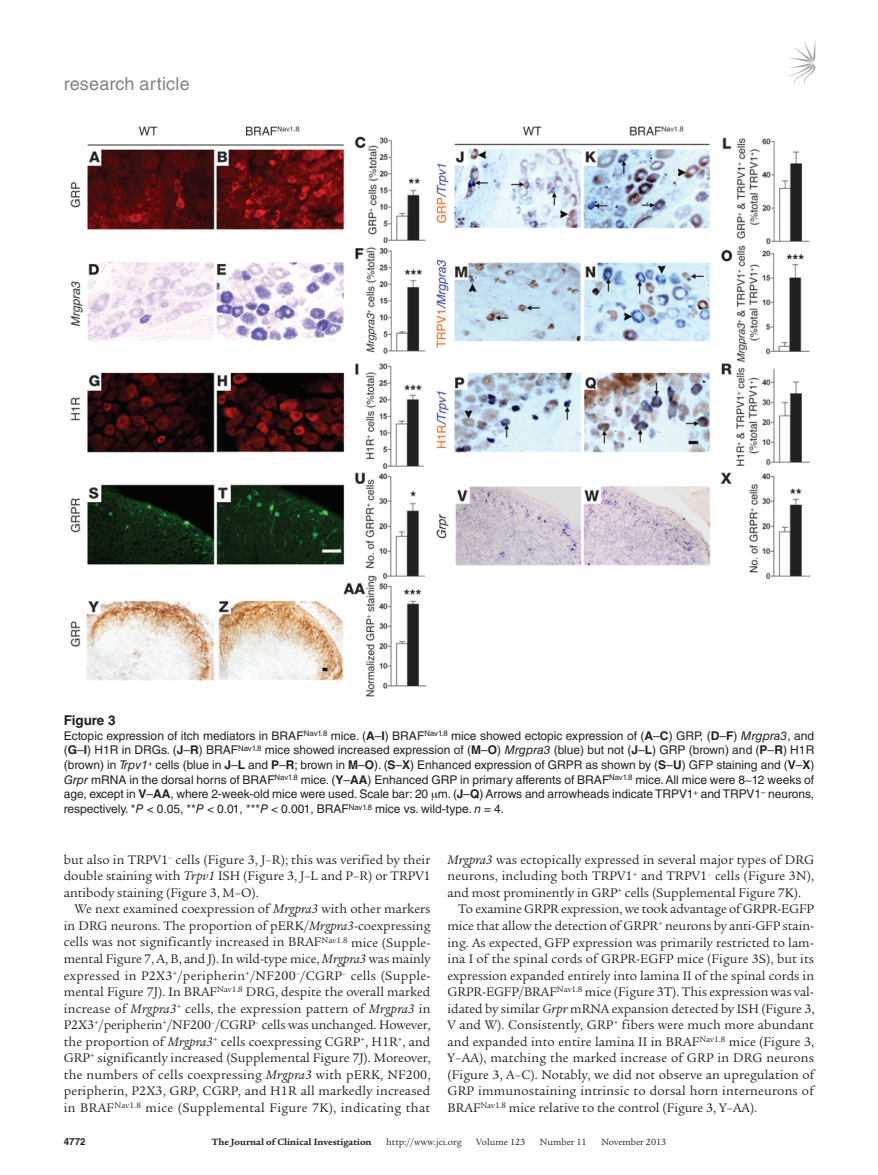
<style>
.page{position:relative;width:878px;height:1175px;background:#fff}
.page>*{position:absolute;margin:0;border:0;box-sizing:border-box;transform-origin:0 0}
.t1{font:18px "Helvetica LT Std";letter-spacing:.01em;color:#808285}
.t2{font:13.5px/16.5px "Legacy Serif Std";letter-spacing:.005em;color:#231f20;text-align:justify}
.t3{font:700 13.5px "Helvetica LT Std";color:#231f20}
.t4{font:12px/14.7px "Helvetica LT Std";color:#231f20;text-align:justify}
.t5{font:9.75px "Legacy Serif Std";color:#231f20}
.t6{font:700 9.75px "Legacy Serif Std";color:#231f20}
.t7{font:700 9.75px "Helvetica LT Std";color:#231f20}
.s1{font-weight:700}
.s2{font-style:italic}
</style>
<div class="page">
<svg style="left:789px;top:42px;width:26px;height:43px"></svg>
<img style="left:70px;top:126px;width:741px;height:571px">
<h1 class="t1" style="left:64px;top:73px;width:127px">research article</h1>
<p class="t3" style="left:64px;top:712px;width:53px">Figure 3</p>
<p class="t4" style="left:64px;top:728px;width:752px">Ectopic expression of itch mediators in BRAF<sup>Nav1.8</sup> mice. (<span class="s1">A</span>–<span class="s1">I</span>) BRAF<sup>Nav1.8</sup> mice showed ectopic expression of (<span class="s1">A</span>–<span class="s1">C</span>) GRP, (<span class="s1">D</span>–<span class="s1">F</span>) <span class="s2">Mrgpra3</span>, and (<span class="s1">G</span>–<span class="s1">I</span>) H1R in DRGs. (<span class="s1">J</span>–<span class="s1">R</span>) BRAF<sup>Nav1.8</sup> mice showed increased expression of (<span class="s1">M</span>–<span class="s1">O</span>) <span class="s2">Mrgpra3</span> (blue) but not (<span class="s1">J</span>–<span class="s1">L</span>) GRP (brown) and (<span class="s1">P</span>–<span class="s1">R</span>) H1R (brown) in <span class="s2">Trpv1</span><sup>+</sup> cells (blue in <span class="s1">J</span>–<span class="s1">L</span> and <span class="s1">P</span>–<span class="s1">R</span>; brown in <span class="s1">M</span>–<span class="s1">O</span>). (<span class="s1">S</span>–<span class="s1">X</span>) Enhanced expression of GRPR as shown by (<span class="s1">S</span>–<span class="s1">U</span>) GFP staining and (<span class="s1">V</span>–<span class="s1">X</span>)<br><span class="s2">Grpr</span> mRNA in the dorsal horns of BRAF<sup>Nav1.8</sup> mice. (<span class="s1">Y</span>–<span class="s1">AA</span>) Enhanced GRP in primary afferents of BRAF<sup>Nav1.8</sup> mice. All mice were 8 12 weeks of age, except in <span class="s1">V</span>–<span class="s1">AA</span>, where 2-week-old mice were used. Scale bar: 20 m. (<span class="s1">J</span>–<span class="s1">Q</span>) Arrows and arrowheads indicate TRPV1<sup>+</sup> and TRPV1<sup>–</sup> neurons, respectively. *<span class="s2">P</span> &lt; 0.05, **<span class="s2">P</span> &lt; 0.01, ***<span class="s2">P</span> &lt; 0.001, BRAF<sup>Nav1.8</sup> mice vs. wild-type. <span class="s2">n</span> = 4.</p>
<p class="t2" style="left:64px;top:851px;width:368px">but also in TRPV1<sup>–</sup> cells (Figure 3, J–R); this was verified by their double staining with <span class="s2">Trpv1</span> ISH (Figure 3, J–L and P–R) or TRPV1 antibody staining (Figure 3, M–O).</p>
<p class="t2" style="left:64px;top:901px;width:368px;text-indent:11px">We next examined coexpression of <span class="s2">Mrgpra3</span> with other markers in DRG neurons. The proportion of pERK/<span class="s2">Mrgpra3</span>-coexpressing cells was not significantly increased in BRAF<sup>Nav1.8</sup> mice (Supple&shy;mental Figure 7, A, B, and J). In wild-type mice, <span class="s2">Mrgpra3</span> was mainly expressed in P2X3<sup>+</sup>/peripherin<sup>+</sup>/NF200<sup>–</sup>/CGRP<sup>–</sup> cells (Supple&shy;mental Figure 7J). In BRAF<sup>Nav1.8</sup> DRG, despite the overall marked increase of <span class="s2">Mrgpra3</span><sup>+</sup> cells, the expression pattern of <span class="s2">Mrgpra3</span> in P2X3<sup>+</sup>/peripherin<sup>+</sup>/NF200<sup>–</sup>/CGRP<sup>–</sup> cells was unchanged. However, the proportion of <span class="s2">Mrgpra3</span><sup>+</sup> cells coexpressing CGRP<sup>+</sup>, H1R<sup>+</sup>, and GRP<sup>+</sup> significantly increased (Supplemental Figure 7J). Moreover, the numbers of cells coexpressing <span class="s2">Mrgpra3</span> with pERK, NF200, peripherin, P2X3, GRP, CGRP, and H1R all markedly increased in BRAF<sup>Nav1.8</sup> mice (Supplemental Figure 7K), indicating that</p>
<p class="t2" style="left:447px;top:851px;width:368px"><span class="s2">Mrgpra3</span> was ectopically expressed in several major types of DRG</p>
<p class="t2" style="left:447px;top:868px;width:368px">neurons, including both TRPV1<sup>+</sup> and TRPV1<sup>–</sup> cells (Figure 3N),</p>
<p class="t2" style="left:447px;top:884px;width:355px">and most prominently in GRP<sup>+</sup> cells (Supplemental Figure 7K).</p>
<p class="t2" style="left:458px;top:901px;width:357px">To examine GRPR expression, we took advantage of GRPR-EGFP</p>
<p class="t2" style="left:447px;top:917px;width:368px">mice that allow the detection of GRPR<sup>+</sup> neurons by anti-GFP stain-</p>
<p class="t2" style="left:447px;top:934px;width:368px">ing. As expected, GFP expression was primarily restricted to lam-</p>
<p class="t2" style="left:447px;top:950px;width:368px">ina I of the spinal cords of GRPR-EGFP mice (Figure 3S), but its</p>
<p class="t2" style="left:447px;top:967px;width:368px">expression expanded entirely into lamina II of the spinal cords in</p>
<p class="t2" style="left:447px;top:983px;width:368px">GRPR-EGFP/BRAF<sup>Nav1.8</sup> mice (Figure 3T). This expression was val-</p>
<p class="t2" style="left:447px;top:1000px;width:368px">idated by similar <span class="s2">Grpr</span> mRNA expansion detected by ISH (Figure 3,</p>
<p class="t2" style="left:447px;top:1016px;width:368px">V and W). Consistently, GRP<sup>+</sup> fibers were much more abundant</p>
<p class="t2" style="left:447px;top:1033px;width:368px">and expanded into entire lamina II in BRAF<sup>Nav1.8</sup> mice (Figure 3,</p>
<p class="t2" style="left:447px;top:1049px;width:368px">Y–AA), matching the marked increase of GRP in DRG neurons</p>
<p class="t2" style="left:447px;top:1066px;width:368px">(Figure 3, A–C). Notably, we did not observe an upregulation of</p>
<p class="t2" style="left:447px;top:1082px;width:368px">GRP immunostaining intrinsic to dorsal horn interneurons of</p>
<p class="t2" style="left:447px;top:1099px;width:311px">BRAF<sup>Nav1.8</sup> mice relative to the control (Figure 3, Y–AA).</p>
<p class="t7" style="left:64px;top:1135px;width:23px">4772</p>
<p class="t6" style="left:212px;top:1135px;width:161px">The Journal of Clinical Investigation</p>
<p class="t5" style="left:386px;top:1136px;width:77px">http://www.jci.org</p>
<p class="t5" style="left:476px;top:1136px;width:50px">Volume 123</p>
<p class="t5" style="left:540px;top:1136px;width:48px">Number 11</p>
<p class="t5" style="left:601px;top:1136px;width:66px">November 2013</p>
</div>
